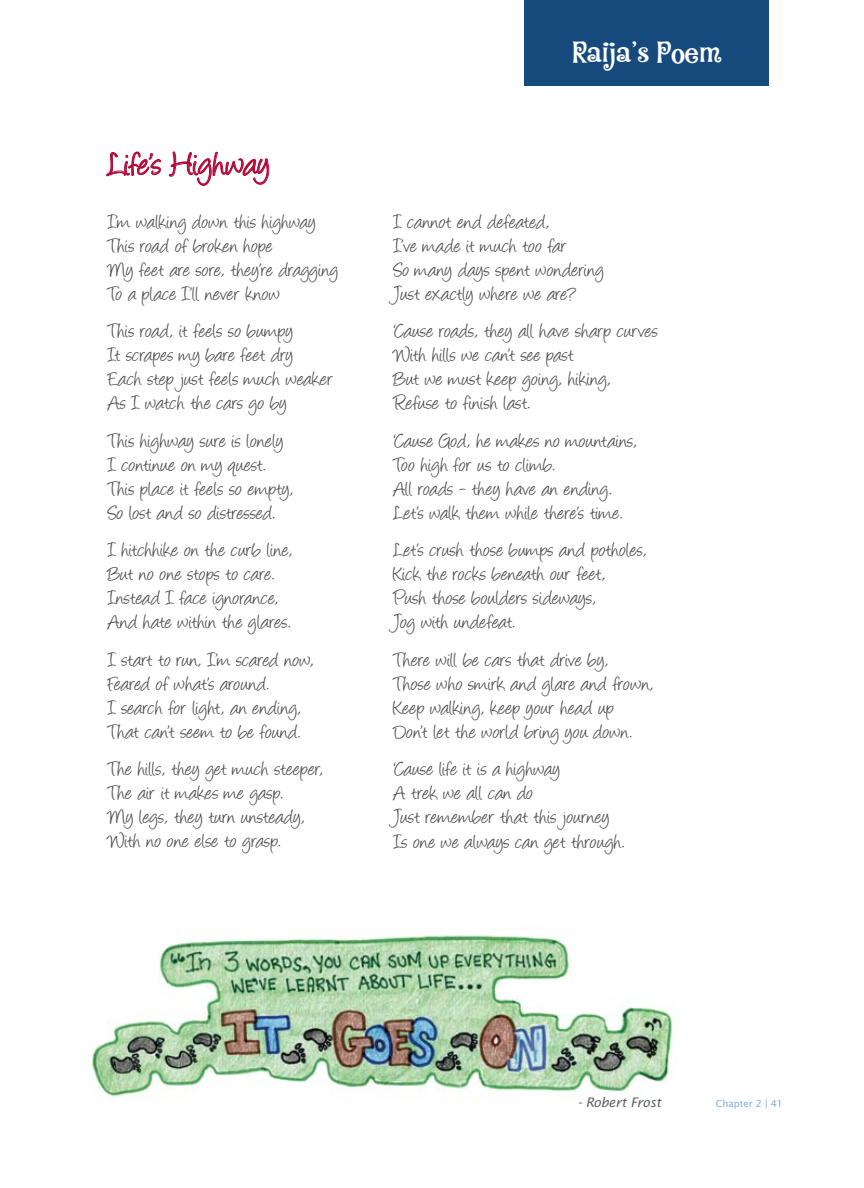
<style>
.page{position:relative;width:864px;height:1188px;background:#fff}
.page>*{position:absolute;margin:0;border:0;box-sizing:border-box;transform-origin:0 0}
.t1{font:37.5px "Angelina";letter-spacing:-.005em;color:#b30838}
.t2{font:27px "Baileywick JF Curly";letter-spacing:-.01em;color:#fff}
.t3{font:22.5px/24px "Angelina";letter-spacing:.01em;color:#4a4c4b}
.t4{font:italic 14.25px "Lucida Sans EF";letter-spacing:-.01em;color:#616362}
.t5{font:10.5px "Lucida Sans EF";color:#7cadda}
</style>
<div class="page">
<svg style="left:106px;top:152px;width:55px;height:25px"></svg>
<svg style="left:169px;top:151px;width:100px;height:35px"></svg>
<img style="left:92px;top:935px;width:581px;height:164px">
<div style="left:525px;top:0;width:244px;height:85px;background:#174a7c"></div>
<h1 class="t1" style="left:108px;top:148px;width:164px">Life’s Highway</h1>
<p class="t3" style="left:108px;top:212px;width:232px">I’m walking down this highway<br>This road of broken hope<br>My feet are sore, they’re dragging<br>To a place I’ll never know</p>
<p class="t3" style="left:108px;top:321px;width:227px">This road, it feels so bumpy<br>It scrapes my bare feet dry<br>Each step just feels much weaker<br>As I watch the cars go by</p>
<p class="t3" style="left:108px;top:431px;width:188px">This highway sure is lonely<br>I continue on my quest.<br>This place it feels so empty,<br>So lost and so distressed.</p>
<p class="t3" style="left:108px;top:540px;width:186px">I hitchhike on the curb line,<br>But no one stops to care.<br>Instead I face ignorance,<br>And hate within the glares.</p>
<p class="t3" style="left:108px;top:650px;width:208px">I start to run, I’m scared now,<br>Feared of what’s around.<br>I search for light, an ending,<br>That can’t seem to be found.</p>
<p class="t3" style="left:108px;top:759px;width:217px">The hills, they get much steeper,<br>The air it makes me gasp.<br>My legs, they turn unsteady,<br>With no one else to grasp.</p>
<p class="t2" style="left:572px;top:34px;width:151px">Raija’s Poem</p>
<p class="t3" style="left:394px;top:212px;width:212px">I cannot end defeated,<br>I’ve made it much too far<br>So many days spent wondering<br>Just exactly where we are?</p>
<p class="t3" style="left:394px;top:322px;width:266px">‘Cause roads, they all have sharp curves<br>With hills we can’t see past<br>But we must keep going, hiking,<br>Refuse to finish last.</p>
<p class="t3" style="left:394px;top:431px;width:246px">‘Cause God, he makes no mountains,<br>Too high for us to climb.<br>All roads - they have an ending.<br>Let’s walk them while there’s time.</p>
<p class="t3" style="left:394px;top:541px;width:255px">Let’s crush those bumps and potholes,<br>Kick the rocks beneath our feet,<br>Push those boulders sideways,<br>Jog with undefeat.</p>
<p class="t3" style="left:394px;top:650px;width:262px">There will be cars that drive by,<br>Those who smirk and glare and frown, Keep walking, keep your head up<br>Don’t let the world bring you down.</p>
<p class="t3" style="left:394px;top:760px;width:232px">‘Cause life it is a highway<br>A trek we all can do<br>Just remember that this journey<br>Is one we always can get through.</p>
<p class="t4" style="left:578px;top:1095px;width:85px">- Robert Frost</p>
<p class="t5" style="left:716px;top:1098px;width:69px">Chapter 2 | 41</p>
</div>
